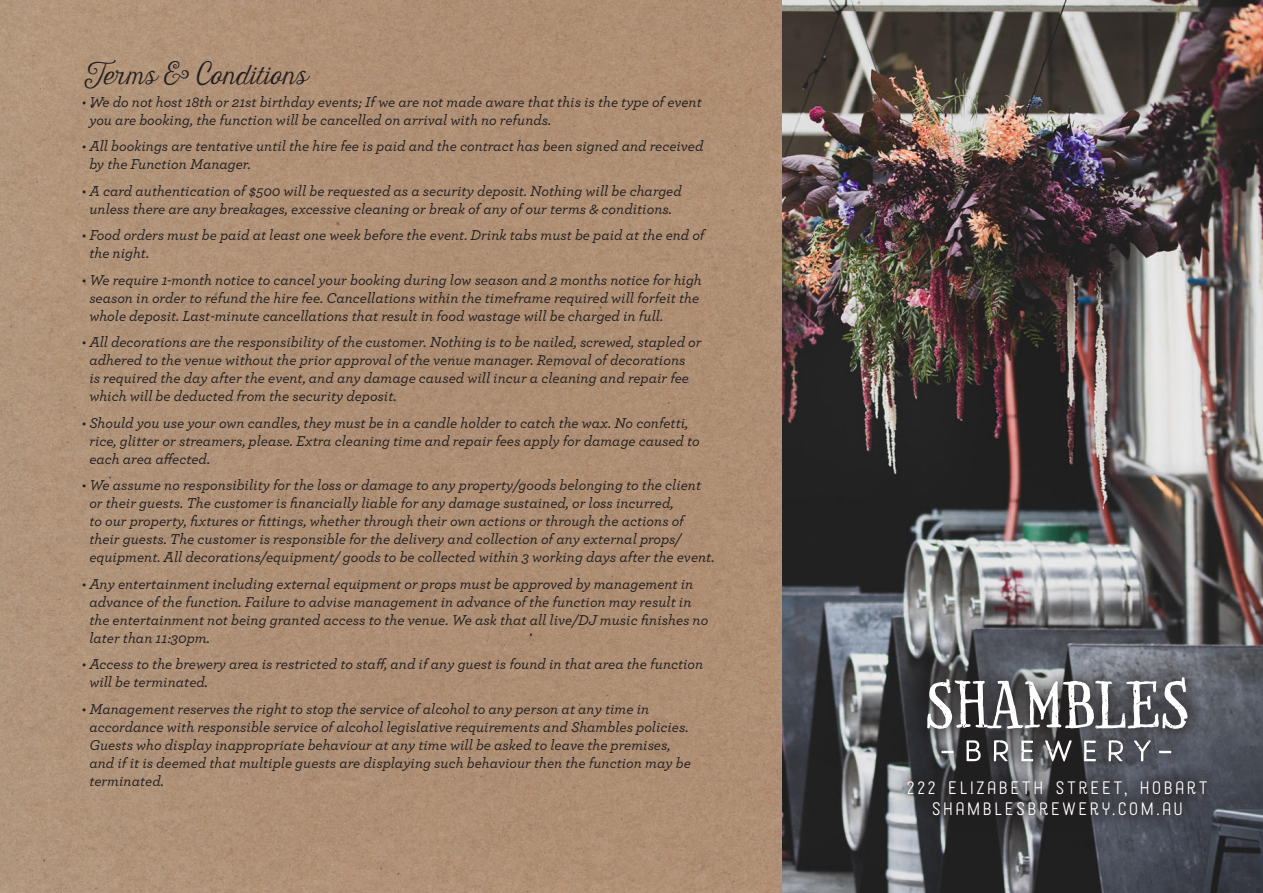
<style>
.page{position:relative;width:1263px;height:893px;background:#fff}
.page>*{position:absolute;margin:0;border:0;box-sizing:border-box;transform-origin:0 0}
.Sub_Heading{font:24px "Harman Script";letter-spacing:.005em;color:#231f20}
.t1{font:18px/21px "Harman Simple";letter-spacing:.15em;color:#fff;text-align:center}
.Body_Copy{font:italic 500 15px/18px "Archer";color:#231f20}
</style>
<div class="page">
<img style="left:0;top:0;width:783px;height:893px">
<img style="left:783px;top:0;width:480px;height:893px">
<svg style="left:889px;top:762px;width:335px;height:71px"></svg>
<svg style="left:909px;top:660px;width:296px;height:120px"></svg>
<svg style="left:993px;top:740px;width:15px;height:21px"></svg>
<svg style="left:1108px;top:740px;width:15px;height:21px"></svg>
<svg style="left:941px;top:751px;width:13px;height:2px"></svg>
<svg style="left:1134px;top:740px;width:17px;height:21px"></svg>
<svg style="left:1159px;top:751px;width:12px;height:2px"></svg>
<svg style="left:1021px;top:740px;width:12px;height:21px"></svg>
<svg style="left:1084px;top:740px;width:12px;height:21px"></svg>
<svg style="left:966px;top:740px;width:15px;height:21px"></svg>
<svg style="left:1045px;top:740px;width:27px;height:21px"></svg>
<svg style="left:926px;top:677px;width:262px;height:53px"></svg>
<p class="Sub_Heading" style="left:82px;top:62px;width:226px">Terms &amp; Conditions</p>
<p class="Body_Copy" style="left:89px;top:92px;width:614px;text-indent:-8px">• We do not host 18th or 21st birthday events; If we are not made aware that this is the type of event you are booking, the function will be cancelled on arrival with no refunds.</p>
<p class="Body_Copy" style="left:89px;top:136px;width:616px;text-indent:-8px">• All bookings are tentative until the hire fee is paid and the contract has been signed and received by the Function Manager.</p>
<p class="Body_Copy" style="left:82px;top:181px;width:601px;text-align:center">• A card authentication of $500 will be requested as a security deposit. Nothing will be charged unless there are any breakages, excessive cleaning or break of any of our terms &amp; conditions.</p>
<p class="Body_Copy" style="left:89px;top:225px;width:617px;text-indent:-8px">• Food orders must be paid at least one week before the event. Drink tabs must be paid at the end of the night.</p>
<p class="Body_Copy" style="left:89px;top:270px;width:614px;text-indent:-8px">• We require 1-month notice to cancel your booking during low season and 2 months notice for high season in order to refund the hire fee. Cancellations within the timeframe required will forfeit the whole deposit. Last-minute cancellations that result in food wastage will be charged in full.</p>
<p class="Body_Copy" style="left:89px;top:332px;width:614px;text-indent:-8px">• All decorations are the responsibility of the customer. Nothing is to be nailed, screwed, stapled or adhered to the venue without the prior approval of the venue manager. Removal of decorations<br>is required the day after the event, and any damage caused will incur a cleaning and repair fee which will be deducted from the security deposit.</p>
<p class="Body_Copy" style="left:89px;top:413px;width:612px;text-indent:-8px">• Should you use your own candles, they must be in a candle holder to catch the wax. No confetti, rice, glitter or streamers, please. Extra cleaning time and repair fees apply for damage caused to each area affected.</p>
<p class="Body_Copy" style="left:89px;top:475px;width:626px;text-indent:-8px">• We assume no responsibility for the loss or damage to any property/goods belonging to the client or their guests. The customer is financially liable for any damage sustained, or loss incurred,<br>to our property, fixtures or fittings, whether through their own actions or through the actions of their guests. The customer is responsible for the delivery and collection of any external props/ equipment. All decorations/equipment/ goods to be collected within 3 working days after the event.</p>
<p class="Body_Copy" style="left:89px;top:574px;width:620px;text-indent:-8px">• Any entertainment including external equipment or props must be approved by management in advance of the function. Failure to advise management in advance of the function may result in the entertainment not being granted access to the venue. We ask that all live/DJ music finishes no later than 11:30pm.</p>
<p class="Body_Copy" style="left:89px;top:654px;width:615px;text-indent:-8px">• Access to the brewery area is restricted to staff, and if any guest is found in that area the function will be terminated.</p>
<p class="Body_Copy" style="left:89px;top:699px;width:603px;text-indent:-8px">• Management reserves the right to stop the service of alcohol to any person at any time in accordance with responsible service of alcohol legislative requirements and Shambles policies.<br>Guests who display inappropriate behaviour at any time will be asked to leave the premises, and if it is deemed that multiple guests are displaying such behaviour then the function may be terminated.</p>
<p class="t1" style="left:907px;top:778px;width:302px">222 ELIZABETH STREET, HOBART<br>SHAMBLESBREWERY.COM.AU</p>
</div>
